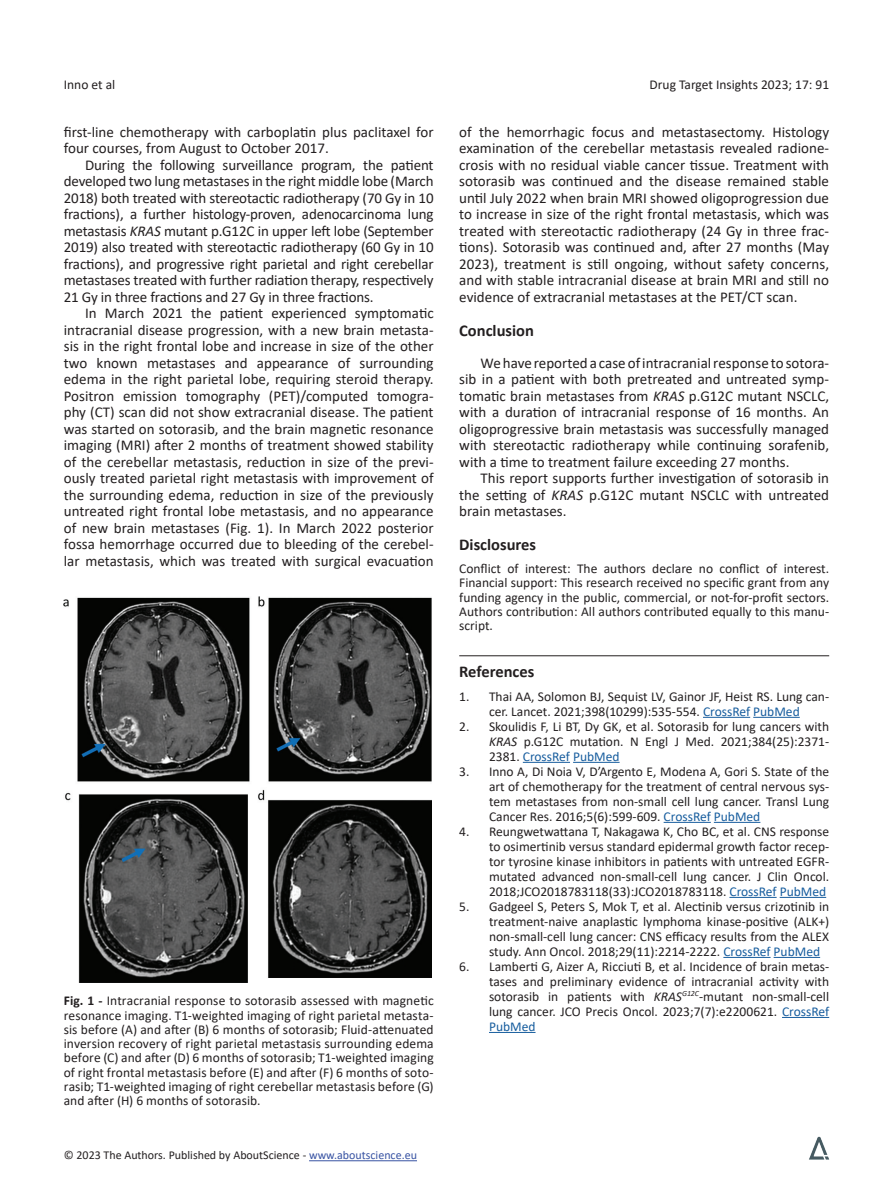
<style>
.page{position:relative;width:893px;height:1191px;background:#fff}
.page>*{position:absolute;margin:0;border:0;box-sizing:border-box;transform-origin:0 0}
.t1{font:700 16.5px "Calibri";color:#231f20}
.t2{font:15px/16.5px "Calibri";color:#231f20;text-align:justify}
.t3{font:13.5px/15px "Calibri";color:#231f20;text-align:justify}
.t4{font:12px "Calibri";color:#231f20}
.s1{font-style:italic}
.s2{font-weight:700}
.s3{color:#3853a3}
.s4{color:#175d9e}
</style>
<div class="page">
<hr style="left:309px;top:1160px;width:108px;height:1px;background:#3853a3">
<img style="left:809px;top:1136px;width:21px;height:24px">
<hr style="left:459px;top:655px;width:370px;height:1px;background:#231f20">
<hr style="left:703px;top:717px;width:47px;height:1px;background:#175d9e">
<hr style="left:753px;top:717px;width:47px;height:1px;background:#175d9e">
<hr style="left:523px;top:762px;width:47px;height:1px;background:#175d9e">
<hr style="left:573px;top:762px;width:47px;height:1px;background:#175d9e">
<hr style="left:664px;top:822px;width:47px;height:1px;background:#175d9e">
<hr style="left:714px;top:822px;width:46px;height:1px;background:#175d9e">
<hr style="left:729px;top:897px;width:48px;height:1px;background:#175d9e">
<hr style="left:780px;top:897px;width:46px;height:1px;background:#175d9e">
<hr style="left:723px;top:957px;width:48px;height:1px;background:#175d9e">
<hr style="left:774px;top:957px;width:46px;height:1px;background:#175d9e">
<hr style="left:782px;top:1017px;width:47px;height:1px;background:#175d9e">
<hr style="left:489px;top:1032px;width:46px;height:1px;background:#175d9e">
<img style="left:64px;top:597px;width:367px;height:385px">
<p class="t3" style="left:64px;top:77px;width:53px">Inno et al</p>
<p class="t3" style="left:650px;top:77px;width:181px">Drug Target Insights 2023; 17: 91</p>
<p class="t2" style="left:64px;top:123px;width:371px">first-line chemotherapy with carboplatin plus paclitaxel for four courses, from August to October 2017.</p>
<p class="t2" style="left:64px;top:156px;width:371px;text-indent:21px">During the following surveillance program, the patient developed two lung metastases in the right middle lobe (March 2018) both treated with stereotactic radiotherapy (70 Gy in 10 fractions), a further histology-proven, adenocarcinoma lung metastasis <span class="s1">KRAS</span> mutant p.G12C in upper left lobe (September 2019) also treated with stereotactic radiotherapy (60 Gy in 10 fractions), and progressive right parietal and right cerebellar metastases treated with further radiation therapy, respectively 21 Gy in three fractions and 27 Gy in three fractions.</p>
<p class="t2" style="left:64px;top:304px;width:371px;text-indent:21px">In March 2021 the patient experienced symptomatic intracranial disease progression, with a new brain metasta&shy;sis in the right frontal lobe and increase in size of the other two known metastases and appearance of surrounding edema in the right parietal lobe, requiring steroid therapy.<br>Positron emission tomography (PET)/computed tomogra&shy;phy (CT) scan did not show extracranial disease. The patient was started on sotorasib, and the brain magnetic resonance imaging (MRI) after 2 months of treatment showed stability of the cerebellar metastasis, reduction in size of the previ&shy;ously treated parietal right metastasis with improvement of the surrounding edema, reduction in size of the previously untreated right frontal lobe metastasis, and no appearance of new brain metastases (Fig. 1). In March 2022 posterior fossa hemorrhage occurred due to bleeding of the cerebel&shy;lar metastasis, which was treated with surgical evacuation</p>
<p class="t3" style="left:64px;top:993px;width:371px;line-height:14.2px"><span class="s2">Fig. 1 -</span> Intracranial response to sotorasib assessed with magnetic resonance imaging. T1-weighted imaging of right parietal metasta&shy;sis before (A) and after (B) 6 months of sotorasib; Fluid-attenuated inversion recovery of right parietal metastasis surrounding edema before (C) and after (D) 6 months of sotorasib; T1-weighted imaging of right frontal metastasis before (E) and after (F) 6 months of soto&shy;rasib; T1-weighted imaging of right cerebellar metastasis before (G) and after (H) 6 months of sotorasib.</p>
<p class="t4" style="left:64px;top:1147px;width:355px">© 2023 The Authors. Published by AboutScience - <span class="s3">www.aboutscience.eu</span></p>
<p class="t2" style="left:459px;top:123px;width:371px">of the hemorrhagic focus and metastasectomy. Histology examination of the cerebellar metastasis revealed radione&shy;crosis with no residual viable cancer tissue. Treatment with sotorasib was continued and the disease remained stable until July 2022 when brain MRI showed oligoprogression due to increase in size of the right frontal metastasis, which was treated with stereotactic radiotherapy (24 Gy in three frac&shy;tions). Sotorasib was continued and, after 27 months (May 2023), treatment is still ongoing, without safety concerns, and with stable intracranial disease at brain MRI and still no evidence of extracranial metastases at the PET/CT scan.</p>
<p class="t1" style="left:459px;top:319px;width:76px">Conclusion</p>
<p class="t2" style="left:459px;top:354px;width:371px;text-indent:21px">We have reported a case of intracranial response to sotora&shy;sib in a patient with both pretreated and untreated symp&shy;tomatic brain metastases from <span class="s1">KRAS</span> p.G12C mutant NSCLC, with a duration of intracranial response of 16 months. An oligoprogressive brain metastasis was successfully managed with stereotactic radiotherapy while continuing sorafenib, with a time to treatment failure exceeding 27 months.</p>
<p class="t2" style="left:459px;top:469px;width:371px;text-indent:21px">This report supports further investigation of sotorasib in the setting of <span class="s1">KRAS</span> p.G12C mutant NSCLC with untreated brain metastases.</p>
<p class="t1" style="left:459px;top:533px;width:78px">Disclosures</p>
<p class="t3" style="left:459px;top:561px;width:371px;line-height:14.2px">Conflict of interest: The authors declare no conflict of interest.<br>Financial support: This research received no specific grant from any funding agency in the public, commercial, or not-for-profit sectors.<br>Authors contribution: All authors contributed equally to this manu&shy;script.</p>
<p class="t1" style="left:459px;top:660px;width:77px">References</p>
<p class="t3" style="left:459px;top:688px;width:371px;text-align:center">1. Thai AA, Solomon BJ, Sequist LV, Gainor JF, Heist RS. Lung can&shy;cer. Lancet. 2021;398(10299):535-554. <span class="s4">CrossRef PubMed</span></p>
<p class="t3" style="left:489px;top:718px;width:342px;text-indent:-30px">2. Skoulidis F, Li BT, Dy GK, et al. Sotorasib for lung cancers with <span class="s1">KRAS</span> p.G12C mutation. N Engl J Med. 2021;384(25):2371- 2381. <span class="s4">CrossRef PubMed</span></p>
<p class="t3" style="left:489px;top:763px;width:342px;text-indent:-30px">3. Inno A, Di Noia V, D’Argento E, Modena A, Gori S. State of the art of chemotherapy for the treatment of central nervous sys&shy;tem metastases from non-small cell lung cancer. Transl Lung Cancer Res. 2016;5(6):599-609. <span class="s4">CrossRef PubMed</span></p>
<p class="t3" style="left:489px;top:823px;width:342px;text-indent:-30px">4. Reungwetwattana T, Nakagawa K, Cho BC, et al. CNS response to osimertinib versus standard epidermal growth factor recep&shy;tor tyrosine kinase inhibitors in patients with untreated EGFR&shy;mutated advanced non-small-cell lung cancer. J Clin Oncol.<br>2018;JCO2018783118(33):JCO2018783118. <span class="s4">CrossRef PubMed</span></p>
<p class="t3" style="left:489px;top:898px;width:342px;text-indent:-30px">5. Gadgeel S, Peters S, Mok T, et al. Alectinib versus crizotinib in treatment-naive anaplastic lymphoma kinase-positive (ALK+) non-small-cell lung cancer: CNS efficacy results from the ALEX study. Ann Oncol. 2018;29(11):2214-2222. <span class="s4">CrossRef PubMed</span></p>
<p class="t3" style="left:489px;top:958px;width:342px;text-indent:-30px">6. Lamberti G, Aizer A, Ricciuti B, et al. Incidence of brain metas&shy;tases and preliminary evidence of intracranial activity with sotorasib in patients with <span class="s1">KRAS</span><sup>G12C</sup>-mutant non-small-cell lung cancer. JCO Precis Oncol. 2023;7(7):e2200621. <span class="s4">CrossRef PubMed</span></p>
</div>
